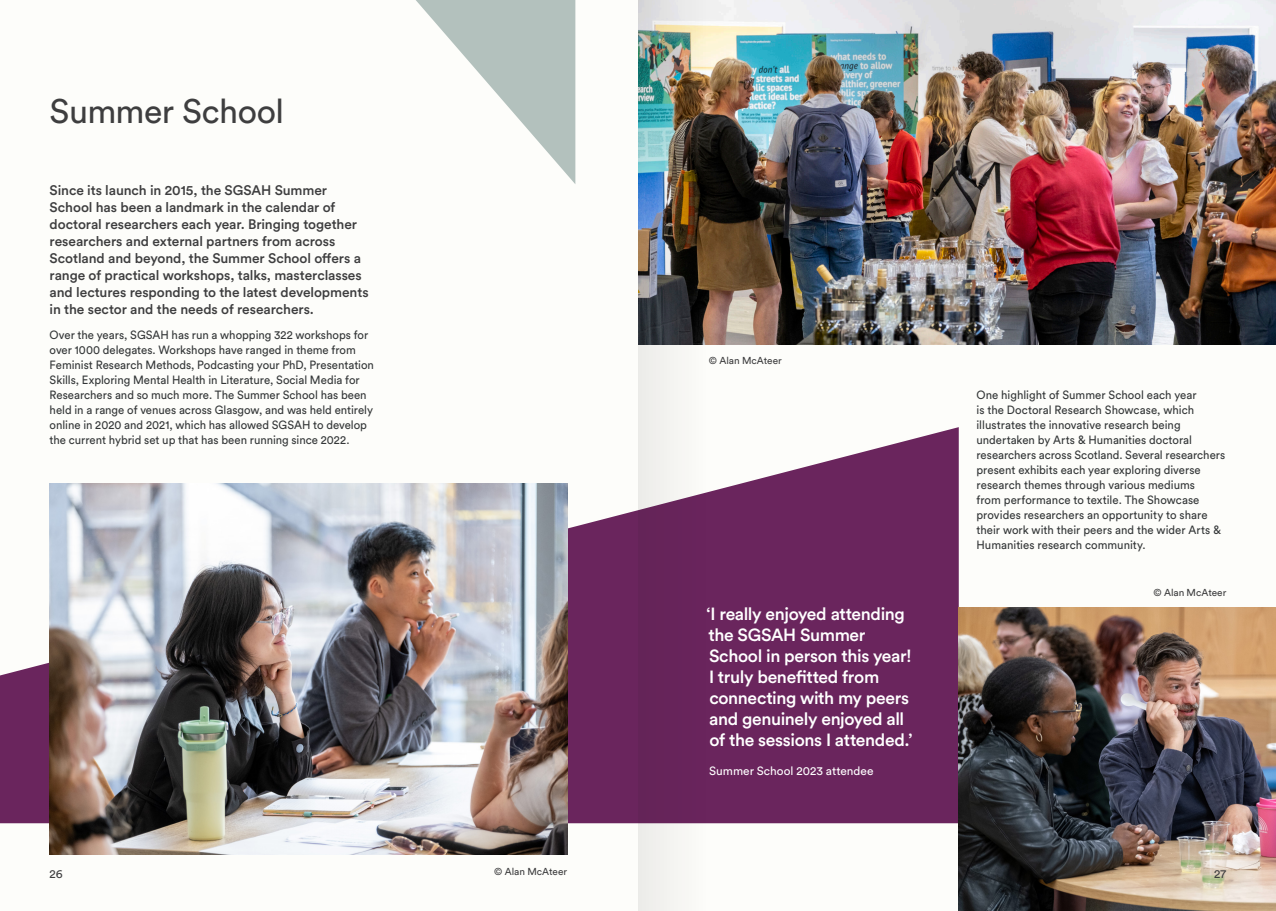
<style>
.page{position:relative;width:1276px;height:911px;background:#fdfdfa}
.page>*{position:absolute;margin:0;border:0;box-sizing:border-box;transform-origin:0 0}
.t1{font:33.75px "Circular Std";letter-spacing:-.015em;color:#3e3e3f}
.t2{font:500 17.5px/21px "Circular Std";letter-spacing:-.02em;color:#fff}
.First_Paragraph{font:500 13.75px/16.9px "Circular Std";letter-spacing:-.005em;color:#3e3e3f}
.t3{font:11.88px/15px "Circular Std";color:#343738;scale:.96 1}
.First_Paragraph-2{font:11.88px "Circular Std";color:#fff}
.t4{font:11.88px "Circular Std";color:#3e3e3f}
.t5{font:10px "Circular Std";color:#3e3e3f}
</style>
<div class="page">
<svg style="left:0;top:427px;width:958px;height:396px;fill:#6a255d"></svg>
<svg style="left:416px;top:0;width:159px;height:184px"></svg>
<img style="left:709px;top:0;width:567px;height:344px">
<img style="left:958px;top:607px;width:318px;height:304px">
<img style="left:50px;top:484px;width:517px;height:370px">
<img style="left:638px;top:0;width:71px;height:911px">
<p class="t1" style="left:50px;top:90px;width:236px">Summer School</p>
<p class="First_Paragraph" style="left:50px;top:182px;width:320px">Since its launch in 2015, the SGSAH Summer School has been a landmark in the calendar of doctoral researchers each year. Bringing together researchers and external partners from across Scotland and beyond, the Summer School offers a range of practical workshops, talks, masterclasses and lectures responding to the latest developments in the sector and the needs of researchers.</p>
<p class="t3" style="left:50px;top:327px;width:339px">Over the years, SGSAH has run a whopping 322 workshops for over 1000 delegates. Workshops have ranged in theme from Feminist Research Methods, Podcasting your PhD, Presentation Skills, Exploring Mental Health in Literature, Social Media for Researchers and so much more. The Summer School has been held in a range of venues across Glasgow, and was held entirely online in 2020 and 2021, which has allowed SGSAH to develop the current hybrid set up that has been running since 2022.</p>
<p class="t5" style="left:709px;top:355px;width:74px">© Alan McAteer</p>
<p class="t2" style="left:706px;top:603px;width:207px">‘I really enjoyed attending the SGSAH Summer<br>School in person this year!<br>I truly benefitted from connecting with my peers and genuinely enjoyed all of the sessions I attended.’</p>
<p class="First_Paragraph-2" style="left:709px;top:763px;width:166px">Summer School 2023 attendee</p>
<p class="t3" style="left:976px;top:387px;width:261px">One highlight of Summer School each year<br>is the Doctoral Research Showcase, which illustrates the innovative research being undertaken by Arts &amp; Humanities doctoral researchers across Scotland. Several researchers present exhibits each year exploring diverse research themes through various mediums<br>from performance to textile. The Showcase provides researchers an opportunity to share their work with their peers and the wider Arts &amp; Humanities research community.</p>
<p class="t5" style="left:1153px;top:586px;width:74px">© Alan McAteer</p>
<p class="t5" style="left:494px;top:865px;width:74px">© Alan McAteer</p>
<p class="t4" style="left:50px;top:866px;width:15px">26</p>
<p class="t4" style="left:1214px;top:866px;width:14px">27</p>
</div>
